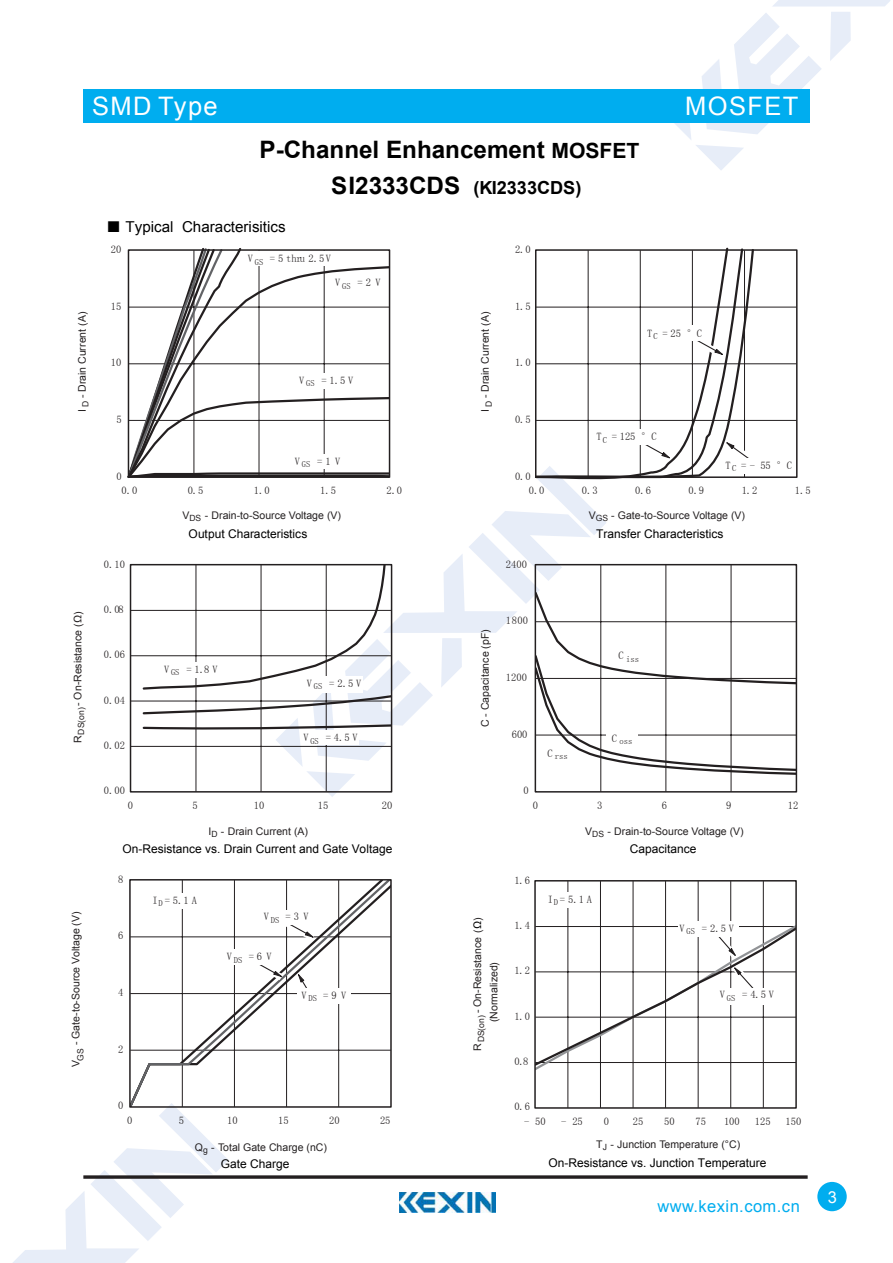
<style>
.page{position:relative;width:893px;height:1263px;background:#fff}
.page>*{position:absolute;margin:0;border:0;box-sizing:border-box;transform-origin:0 0}
.t1{font:25.5px "Arial";letter-spacing:.055em;color:#fff}
.t2{font:700 24px "Arial";color:#000}
.t3{font:700 18px "Arial";color:#000}
.t4{font:16.5px "Arial";letter-spacing:.025em;color:#00adef}
.t5{font:16.5px "Arial";color:#fff}
.t6{font:15px "Arial";color:#000}
.t7{font:12px "Arial";color:#000}
.t8{font:10.5px "Helvetica";color:#231f20}
.t9{font:10.5px "Arial";color:#231f20}
.t10{font:8.55px "Arial";color:#231f20}
.t11{font:8.55px "Helvetica";letter-spacing:.005em;color:#231f20}
.s1{font-size:21px}
.s2{font-size:24px}
.s3{font-family:"Sim Sun"}
.s4{color:#000}
</style>
<div class="page">
<svg style="left:674px;top:0;width:216px;height:170px"></svg>
<svg style="left:13px;top:1108px;width:215px;height:155px"></svg>
<div style="left:83px;top:89px;width:726px;height:34px;background:#00adef"></div>
<svg style="left:83px;top:1175px;width:725px;height:4px;background:#433f40"></svg>
<div style="left:817px;top:1182px;width:30px;height:29px;background:#00adef;border-radius:50%"></div>
<img style="left:400px;top:1193px;width:95px;height:20px">
<svg style="left:132px;top:882px;width:257px;height:223px"></svg>
<div style="left:129px;top:879px;width:263px;height:229px;border:2px solid #231f20"></div>
<svg style="left:252px;top:959px;width:31px;height:21px"></svg>
<div style="left:221px;top:950px;width:52px;height:15px;background:#fff"></div>
<svg style="left:296px;top:972px;width:22px;height:31px"></svg>
<div style="left:150px;top:893px;width:53px;height:16px;background:#fff"></div>
<div style="left:298px;top:988px;width:53px;height:16px;background:#fff"></div>
<svg style="left:284px;top:924px;width:31px;height:17px"></svg>
<div style="left:260px;top:910px;width:55px;height:14px;background:#fff"></div>
<svg style="left:127px;top:247px;width:669px;height:550px"></svg>
<div style="left:535px;top:564px;width:262px;height:229px;border:2px solid #231f20"></div>
<div style="left:606px;top:731px;width:31px;height:13px;background:#fff"></div>
<hr style="left:567px;top:881px;width:1px;height:227px;background:#231f20">
<hr style="left:600px;top:881px;width:1px;height:227px;background:#231f20">
<hr style="left:633px;top:881px;width:1px;height:227px;background:#231f20">
<hr style="left:665px;top:881px;width:1px;height:227px;background:#231f20">
<hr style="left:698px;top:881px;width:1px;height:227px;background:#231f20">
<hr style="left:730px;top:881px;width:1px;height:227px;background:#231f20">
<hr style="left:763px;top:881px;width:1px;height:227px;background:#231f20">
<div style="left:534px;top:880px;width:263px;height:229px;border:2px solid #231f20"></div>
<svg style="left:535px;top:925px;width:261px;height:146px"></svg>
<div style="left:716px;top:988px;width:65px;height:16px;background:#fff"></div>
<div style="left:678px;top:921px;width:60px;height:16px;background:#fff"></div>
<div style="left:545px;top:892px;width:50px;height:16px;background:#fff"></div>
<h1 class="t1" style="left:92px;top:89px;width:127px">SMD Type</h1>
<h2 class="t2" style="left:259px;top:134px;width:381px">P-Channel Enhancement <span class="s1">MOSFET</span></h2>
<h3 class="t3" style="left:331px;top:176px;width:252px"><span class="s2">SI2333CDS</span> (KI2333CDS)</h3>
<h3 class="t6" style="left:106px;top:217px;width:181px"><span class="s3">■</span> Typical Characterisitics</h3>
<p class="t9" style="left:75px;top:412px;width:102px;rotate:-90deg">I <sub>D</sub> - Drain Current (A)</p>
<p class="t8" style="left:111px;top:244px;width:12px">20</p>
<p class="t8" style="left:111px;top:301px;width:12px">15</p>
<p class="t8" style="left:111px;top:357px;width:12px">10</p>
<p class="t8" style="left:117px;top:414px;width:7px">5</p>
<p class="t8" style="left:248px;top:253px;width:85px">V <sub>GS</sub> = 5 thru 2.5V</p>
<p class="t8" style="left:335px;top:277px;width:47px">V<sub>GS</sub> =2 V</p>
<p class="t8" style="left:299px;top:375px;width:56px">V<sub>GS</sub> =1.5V</p>
<p class="t9" style="left:478px;top:412px;width:102px;rotate:-90deg">I <sub>D</sub> - Drain Current (A)</p>
<p class="t8" style="left:515px;top:244px;width:17px">2.0</p>
<p class="t8" style="left:515px;top:301px;width:17px">1.5</p>
<p class="t8" style="left:515px;top:357px;width:17px">1.0</p>
<p class="t8" style="left:515px;top:414px;width:17px">0.5</p>
<h1 class="t1" style="left:685px;top:89px;width:115px">MOSFET</h1>
<p class="t8" style="left:647px;top:328px;width:56px">T<sub>C</sub> = 25 °C</p>
<p class="t9" style="left:71px;top:706px;width:96px;rotate:-90deg">- On-Resistance (Ω)</p>
<p class="t10" style="left:75px;top:743px;width:37px;rotate:-90deg"><sup>R</sup>DS(on)</p>
<p class="t9" style="left:69px;top:1045px;width:135px;rotate:-90deg">- Gate-to-Source Voltage (V)</p>
<p class="t10" style="left:75px;top:1067px;width:20px;rotate:-90deg"><sup>V</sup>GS</p>
<p class="t8" style="left:117px;top:471px;width:7px">0</p>
<p class="t8" style="left:295px;top:456px;width:47px">V<sub>GS</sub> =1 V</p>
<p class="t8" style="left:121px;top:485px;width:17px">0.0</p>
<p class="t8" style="left:188px;top:485px;width:17px">0.5</p>
<p class="t8" style="left:254px;top:485px;width:17px">1.0</p>
<p class="t8" style="left:320px;top:485px;width:17px">1.5</p>
<p class="t8" style="left:386px;top:485px;width:17px">2.0</p>
<p class="t9" style="left:182px;top:508px;width:160px">V<sub>DS</sub> - Drain-to-Source Voltage (V)</p>
<p class="t8" style="left:104px;top:559px;width:23px">0.10</p>
<p class="t8" style="left:104px;top:604px;width:21px">0.08</p>
<p class="t8" style="left:104px;top:649px;width:23px">0.06</p>
<p class="t8" style="left:104px;top:695px;width:23px">0.04</p>
<p class="t8" style="left:104px;top:740px;width:23px">0.02</p>
<p class="t8" style="left:104px;top:785px;width:23px">0.00</p>
<p class="t7" style="left:189px;top:525px;width:120px">Output Characteristics</p>
<p class="t8" style="left:164px;top:664px;width:55px">V<sub>GS</sub> =1.8V</p>
<p class="t8" style="left:307px;top:678px;width:56px">V<sub>GS</sub> =2.5V</p>
<p class="t8" style="left:303px;top:732px;width:56px">V<sub>GS</sub> =4.5V</p>
<p class="t8" style="left:128px;top:800px;width:7px">0</p>
<p class="t8" style="left:192px;top:800px;width:7px">5</p>
<p class="t8" style="left:254px;top:800px;width:12px">10</p>
<p class="t8" style="left:318px;top:800px;width:12px">15</p>
<p class="t8" style="left:382px;top:800px;width:12px">20</p>
<p class="t9" style="left:208px;top:824px;width:101px">I<sub>D</sub> - Drain Current (A)</p>
<p class="t7" style="left:122px;top:841px;width:271px">On-Resistance vs. Drain Current and Gate Voltage</p>
<p class="t8" style="left:118px;top:874px;width:7px">8</p>
<p class="t8" style="left:118px;top:931px;width:7px">6</p>
<p class="t8" style="left:118px;top:987px;width:7px">4</p>
<p class="t8" style="left:118px;top:1044px;width:7px">2</p>
<p class="t8" style="left:118px;top:1100px;width:7px">0</p>
<p class="t8" style="left:153px;top:895px;width:46px">I<sub>D</sub>= 5.1 A</p>
<p class="t8" style="left:264px;top:912px;width:47px">V<sub>DS</sub> =3 V</p>
<p class="t8" style="left:227px;top:951px;width:47px">V<sub>DS</sub> =6 V</p>
<p class="t8" style="left:301px;top:990px;width:47px">V<sub>DS</sub> =9 V</p>
<p class="t8" style="left:127px;top:1115px;width:7px">0</p>
<p class="t8" style="left:179px;top:1115px;width:7px">5</p>
<p class="t8" style="left:227px;top:1115px;width:12px">10</p>
<p class="t8" style="left:278px;top:1115px;width:12px">15</p>
<p class="t8" style="left:329px;top:1115px;width:12px">20</p>
<p class="t8" style="left:380px;top:1115px;width:12px">25</p>
<p class="t9" style="left:195px;top:1140px;width:134px">Q<sub>g</sub> - Total Gate Charge (nC)</p>
<p class="t7" style="left:221px;top:1156px;width:70px">Gate Charge</p>
<p class="t8" style="left:515px;top:471px;width:17px">0.0</p>
<p class="t8" style="left:596px;top:432px;width:62px">T<sub>C</sub> = 125 °C</p>
<p class="t8" style="left:725px;top:460px;width:68px">T<sub>C</sub> = - 55 °C</p>
<p class="t8" style="left:529px;top:485px;width:17px">0.0</p>
<p class="t8" style="left:582px;top:485px;width:17px">0.3</p>
<p class="t8" style="left:635px;top:485px;width:17px">0.6</p>
<p class="t8" style="left:688px;top:485px;width:17px">0.9</p>
<p class="t8" style="left:742px;top:485px;width:17px">1.2</p>
<p class="t8" style="left:795px;top:485px;width:17px">1.5</p>
<p class="t9" style="left:589px;top:508px;width:158px">V<sub>GS</sub> - Gate-to-Source Voltage (V)</p>
<p class="t8" style="left:506px;top:559px;width:23px">2400</p>
<p class="t7" style="left:596px;top:525px;width:129px">Transfer Characteristics</p>
<p class="t9" style="left:478px;top:727px;width:99px;rotate:-90deg">C - Capacitance (pF)</p>
<p class="t8" style="left:506px;top:615px;width:24px">1800</p>
<p class="t8" style="left:506px;top:672px;width:23px">1200</p>
<p class="t8" style="left:512px;top:729px;width:17px">600</p>
<p class="t8" style="left:523px;top:785px;width:7px">0</p>
<p class="t11" style="left:547px;top:752px;width:22px"><sup>C</sup> rss</p>
<p class="t11" style="left:619px;top:654px;width:22px"><sup>C</sup> iss</p>
<p class="t11" style="left:612px;top:737px;width:22px"><sup>C</sup> oss</p>
<p class="t8" style="left:533px;top:800px;width:7px">0</p>
<p class="t8" style="left:597px;top:800px;width:7px">3</p>
<p class="t8" style="left:662px;top:800px;width:7px">6</p>
<p class="t8" style="left:726px;top:800px;width:7px">9</p>
<p class="t8" style="left:788px;top:800px;width:12px">12</p>
<p class="t9" style="left:585px;top:824px;width:160px">V<sub>DS</sub> - Drain-to-Source Voltage (V)</p>
<p class="t8" style="left:514px;top:875px;width:17px">1.6</p>
<p class="t8" style="left:548px;top:894px;width:46px">I<sub>D</sub>= 5.1 A</p>
<p class="t7" style="left:630px;top:841px;width:68px">Capacitance</p>
<p class="t9" style="left:471px;top:1013px;width:97px;rotate:-90deg">- On-Resistance (<span class="s4">Ω</span>)</p>
<p class="t10" style="left:476px;top:1051px;width:37px;rotate:-90deg"><sup>R</sup>DS(on)</p>
<p class="t9" style="left:487px;top:1022px;width:62px;rotate:-90deg">(Normalized)</p>
<p class="t8" style="left:514px;top:920px;width:17px">1.4</p>
<p class="t8" style="left:514px;top:966px;width:17px">1.2</p>
<p class="t8" style="left:514px;top:1011px;width:17px">1.0</p>
<p class="t8" style="left:514px;top:1056px;width:16px">0.8</p>
<p class="t8" style="left:679px;top:923px;width:56px">V<sub>GS</sub> =2.5V</p>
<p class="t8" style="left:720px;top:989px;width:56px">V<sub>GS</sub> =4.5V</p>
<p class="t8" style="left:514px;top:1101px;width:17px">0.6</p>
<p class="t8" style="left:524px;top:1116px;width:23px">- 50</p>
<p class="t8" style="left:561px;top:1116px;width:23px">- 25</p>
<p class="t8" style="left:604px;top:1116px;width:7px">0</p>
<p class="t8" style="left:633px;top:1116px;width:12px">25</p>
<p class="t8" style="left:664px;top:1116px;width:12px">50</p>
<p class="t8" style="left:695px;top:1116px;width:12px">75</p>
<p class="t8" style="left:724px;top:1116px;width:17px">100</p>
<p class="t8" style="left:755px;top:1116px;width:17px">125</p>
<p class="t8" style="left:785px;top:1116px;width:17px">150</p>
<p class="t9" style="left:596px;top:1137px;width:146px">T<sub>J</sub> - Junction Temperature (°C)</p>
<p class="t7" style="left:548px;top:1155px;width:219px">On-Resistance vs. Junction Temperature</p>
<h3 class="t4" style="left:657px;top:1196px;width:144px">www.kexin.com.cn</h3>
<h3 class="t5" style="left:828px;top:1186px;width:11px">3</h3>
</div>
